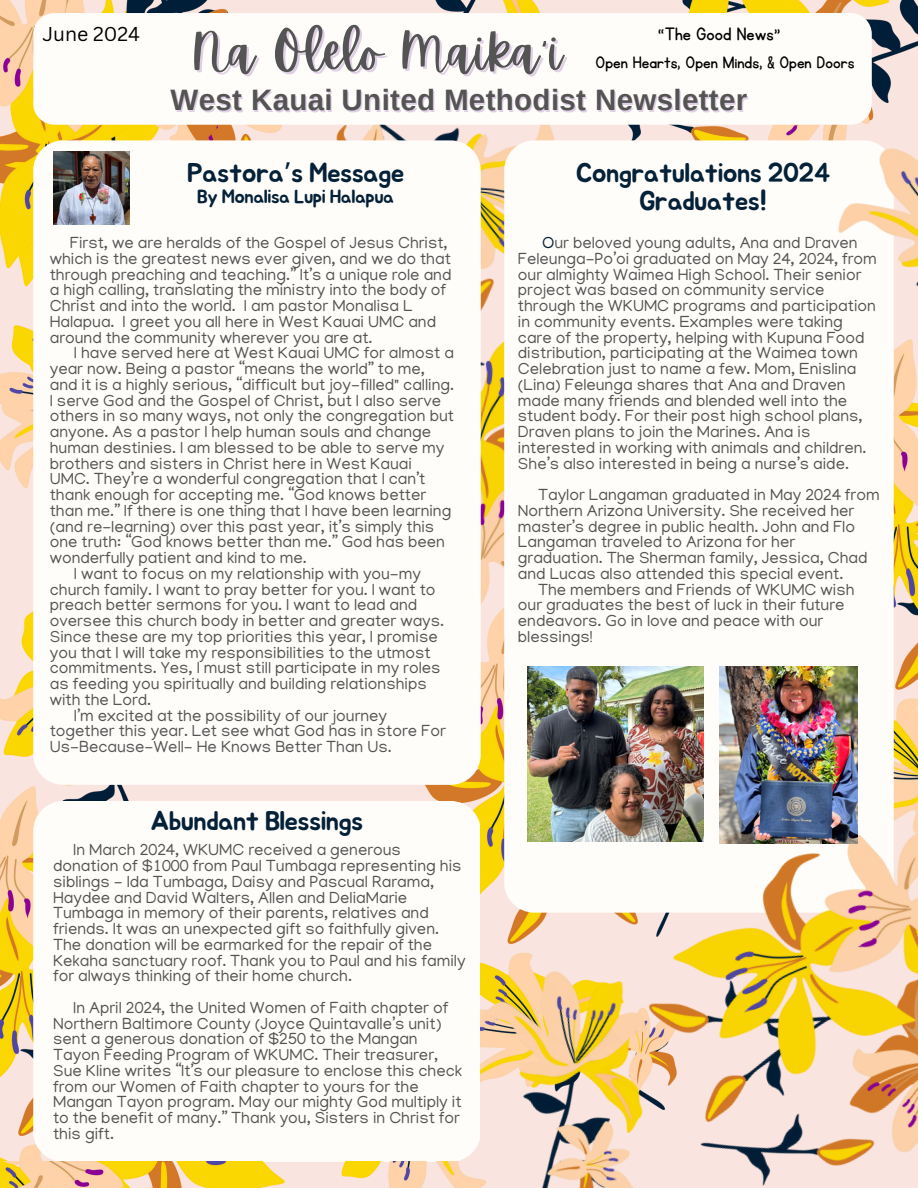
<style>
.page{position:relative;width:918px;height:1188px;background:#fff}
.page>*{position:absolute;margin:0;border:0;box-sizing:border-box;transform-origin:0 0}
.t1{font:51.15px "Apricots";letter-spacing:.01em;color:#545454}
.t2{font:700 29.55px "Arimo";letter-spacing:.01em;color:#545454}
.t3{font:27px/28.2px "Jua";letter-spacing:-.025em;color:#042138;text-align:center}
.t4{font:21px "KG Primary Penmanship";color:#000}
.t5{font:19.5px "KG Primary Penmanship";color:#000}
.t6{font:19.5px "Canva Sans";color:#000}
.t7{font:19.05px "Jua";letter-spacing:-.025em;color:#042138}
.t8{font:16.5px/15.8px "Manjari";color:#545454}
.s1{color:rgb(174 138 196/.4)}
.s2{font-family:"Noto Sans Gurmukhi"}
.s3{color:#042138}
</style>
<div class="page">
<img style="left:410px;top:673px;width:94px;height:129px">
<img style="left:291px;top:125px;width:213px;height:548px">
<img style="left:0;top:0;width:291px;height:469px">
<img style="left:410px;top:0;width:390px;height:184px">
<div style="left:33px;top:13px;width:839px;height:112px;background:#fffdfa;border-radius:21px"></div>
<img style="left:0;top:785px;width:263px;height:377px">
<div style="left:33px;top:801px;width:447px;height:361px;background:#fffdfa;border-radius:30px"></div>
<img style="left:0;top:469px;width:156px;height:354px">
<img style="left:0;top:1162px;width:459px;height:26px">
<div style="left:33px;top:140px;width:448px;height:645px;background:#fffdfa;border-radius:30px"></div>
<img style="left:894px;top:440px;width:24px;height:354px">
<div style="left:504px;top:140px;width:390px;height:773px;background:#fffdfa;border-radius:30px"></div>
<img style="left:459px;top:794px;width:459px;height:394px">
<img style="left:800px;top:0;width:118px;height:440px">
<img style="left:53px;top:152px;width:77px;height:73px">
<img style="left:528px;top:666px;width:175px;height:176px">
<img style="left:719px;top:666px;width:139px;height:178px">
<p class="t6" style="left:42px;top:21px;width:99px">June 2024</p>
<p class="t1" style="left:192px;top:22px;width:373px">Na Olelo Maika<span class="s1">’</span>i</p>
<p class="t2" style="left:171px;top:84px;width:578px">West Kauai United Methodist Newsletter</p>
<h3 class="t4" style="left:658px;top:24px;width:124px">“The Good News”</h3>
<p class="t5" style="left:596px;top:53px;width:260px">Open Hearts, Open Minds, &amp; Open Doors</p>
<p class="t3" style="left:187px;top:160px;width:219px">Pastora<span class="s2">’</span>s Message</p>
<p class="t7" style="left:197px;top:188px;width:198px">By Monalisa Lupi Halapua</p>
<p class="t3" style="left:576px;top:159px;width:256px">Congratulations 2024<br>Graduates!</p>
<p class="t8" style="left:50px;top:237px;width:403px;text-indent:20px">First, we are heralds of the Gospel of Jesus Christ, which is the greatest news ever given, and we do that through preaching and teaching.” It’s a unique role and a high calling, translating the ministry into the body of Christ and into the world. I am pastor Monalisa L Halapua. I greet you all here in West Kauai UMC and around the community wherever you are at.</p>
<p class="t8" style="left:50px;top:347px;width:406px;text-indent:24px">I have served here at West Kauai UMC for almost a year now. Being a pastor “means the world” to me, and it is a highly serious, “difficult but joy-filled" calling.<br>I serve God and the Gospel of Christ, but I also serve others in so many ways, not only the congregation but anyone. As a pastor I help human souls and change human destinies. I am blessed to be able to serve my brothers and sisters in Christ here in West Kauai UMC. They’re a wonderful congregation that I can’t thank enough for accepting me. “God knows better than me.” If there is one thing that I have been learning (and re-learning) over this past year, it’s simply this one truth: “God knows better than me.” God has been wonderfully patient and kind to me.</p>
<p class="t8" style="left:50px;top:568px;width:396px;text-indent:24px">I want to focus on my relationship with you-my church family. I want to pray better for you. I want to preach better sermons for you. I want to lead and oversee this church body in better and greater ways.<br>Since these are my top priorities this year, I promise you that I will take my responsibilities to the utmost commitments. Yes, I must still participate in my roles as feeding you spiritually and building relationships with the Lord.</p>
<p class="t8" style="left:50px;top:710px;width:397px;text-indent:24px">I’m excited at the possibility of our journey together this year. Let see what God has in store For<br>Us-Because-Well- He Knows Better Than Us.</p>
<p class="t3" style="left:151px;top:808px;width:214px">Abundant Blessings</p>
<h2 class="t8" style="left:53px;top:844px;width:414px;text-indent:20px">In March 2024, WKUMC received a generous donation of $1000 from Paul Tumbaga representing his siblings - Ida Tumbaga, Daisy and Pascual Rarama, Haydee and David Walters, Allen and DeliaMarie Tumbaga in memory of their parents, relatives and friends. It was an unexpected gift so faithfully given.<br>The donation will be earmarked for the repair of the Kekaha sanctuary roof. Thank you to Paul and his family for always thinking of their home church.</h2>
<p class="t8" style="left:53px;top:1002px;width:410px;text-indent:20px">In April 2024, the United Women of Faith chapter of Northern Baltimore County (Joyce Quintavalle’s unit) sent a generous donation of $250 to the Mangan Tayon Feeding Program of WKUMC. Their treasurer, Sue Kline writes “It’s our pleasure to enclose this check from our Women of Faith chapter to yours for the Mangan Tayon program. May our mighty God multiply it to the benefit of many.” Thank you, Sisters in Christ for this gift.</p>
<h4 class="t8" style="left:518px;top:237px;width:361px;text-indent:24px"><span class="s3">O</span>ur beloved young adults, Ana and Draven Feleunga-Po’oi graduated on May 24, 2024, from our almighty Waimea High School. Their senior project was based on community service through the WKUMC programs and participation in community events. Examples were taking care of the property, helping with Kupuna Food distribution, participating at the Waimea town Celebration just to name a few. Mom, Enislina (Lina) Feleunga shares that Ana and Draven made many friends and blended well into the student body. For their post high school plans, Draven plans to join the Marines. Ana is interested in working with animals and children.<br>She’s also interested in being a nurse’s aide.</h4>
<p class="t8" style="left:518px;top:489px;width:363px;text-indent:20px">Taylor Langaman graduated in May 2024 from Northern Arizona University. She received her master’s degree in public health. John and Flo Langaman traveled to Arizona for her graduation. The Sherman family, Jessica, Chad and Lucas also attended this special event.</p>
<p class="t8" style="left:518px;top:584px;width:338px;text-indent:20px">The members and Friends of WKUMC wish our graduates the best of luck in their future endeavors. Go in love and peace with our blessings!</p>
</div>
